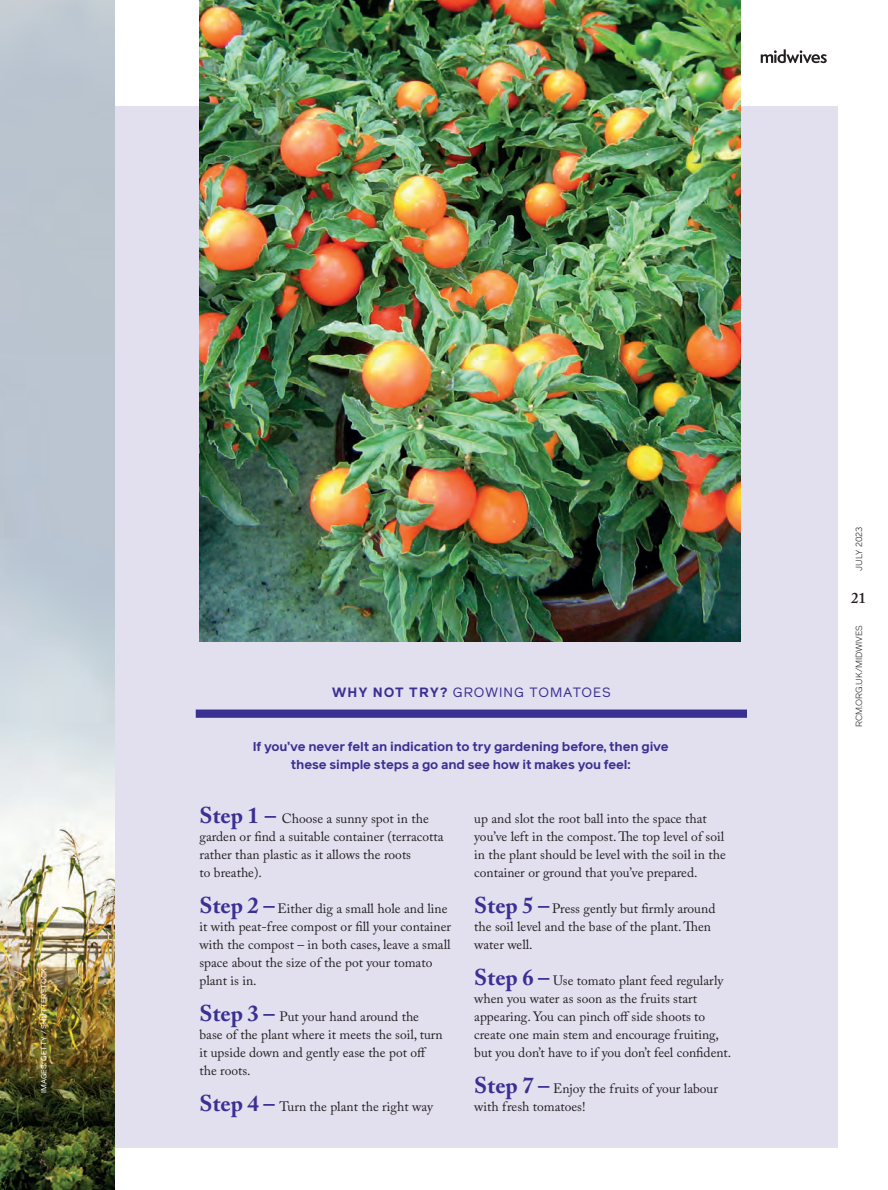
<style>
.page{position:relative;width:888px;height:1190px;background:#fff}
.page>*{position:absolute;margin:0;border:0;box-sizing:border-box;transform-origin:0 0}
.t1{font:600 15px "Adobe Caslon Pro";color:#231f20}
.t2{font:13.5px/18px "Adobe Caslon Pro";color:#231f20}
.t3{font:13.5px "Reader Pro";letter-spacing:.07em;color:#3a2f92}
.t4{font:700 12.75px/18px "Reader Pro";letter-spacing:-.01em;color:#3a2f92;text-align:center}
.t5{font:300 9px "Reader Pro";color:#231f20}
.t6{font:7.5px "Reader Pro";color:#fff}
.s1{font-weight:700}
.s2{font-weight:700;font-size:22.65px;color:#3a2f92}
</style>
<div class="page">
<div style="left:87px;top:106px;width:750px;height:1042px;background:#e2dfef"></div>
<img style="left:0;top:0;width:114px;height:1190px">
<img style="left:199px;top:0;width:541px;height:642px">
<div style="left:196px;top:709px;width:551px;height:9px;background:#3a2f92"></div>
<svg style="left:761px;top:49px;width:66px;height:14px"></svg>
<p class="t6" style="left:41px;top:1093px;width:126px;rotate:-90deg">IMAGES: GETTY / SHUTTERSTOCK</p>
<p class="t3" style="left:332px;top:687px;width:281px"><span class="s1">WHY NOT TRY?</span> GROWING TOMATOES</p>
<p class="t4" style="left:253px;top:738px;width:417px">If you’ve never felt an indication to try gardening before, then give these simple steps a go and see how it makes you feel:</p>
<p class="t2" style="left:199px;top:811px;width:246px"><span class="s2">Step 1 –</span> Choose a sunny spot in the garden or find a suitable container (terracotta rather than plastic as it allows the roots<br>to breathe).</p>
<p class="t2" style="left:199px;top:901px;width:253px"><span class="s2">Step 2 –</span> Either dig a small hole and line it with peat-free compost or fill your container with the compost – in both cases, leave a small space about the size of the pot your tomato plant is in.</p>
<p class="t2" style="left:199px;top:1009px;width:245px"><span class="s2">Step 3 –</span> Put your hand around the base of the plant where it meets the soil, turn it upside down and gently ease the pot off the roots.</p>
<p class="t2" style="left:199px;top:1099px;width:235px"><span class="s2">Step 4 –</span> Turn the plant the right way</p>
<p class="t2" style="left:474px;top:811px;width:253px">up and slot the root ball into the space that you’ve left in the compost. The top level of soil in the plant should be level with the soil in the container or ground that you’ve prepared.</p>
<p class="t2" style="left:474px;top:901px;width:243px"><span class="s2">Step 5 –</span> Press gently but firmly around the soil level and the base of the plant. Then water well.</p>
<p class="t2" style="left:474px;top:973px;width:259px"><span class="s2">Step 6 –</span> Use tomato plant feed regularly when you water as soon as the fruits start appearing. You can pinch off side shoots to create one main stem and encourage fruiting, but you don’t have to if you don’t feel confident.</p>
<p class="t2" style="left:474px;top:1081px;width:245px"><span class="s2">Step 7 –</span> Enjoy the fruits of your labour with fresh tomatoes!</p>
<p class="t5" style="left:856px;top:570px;width:46px;rotate:-90deg">JULY 2023</p>
<p class="t1" style="left:851px;top:592px;width:16px">21</p>
<p class="t5" style="left:856px;top:727px;width:104px;rotate:-90deg">RCM.ORG.UK/MIDWIVES</p>
</div>
